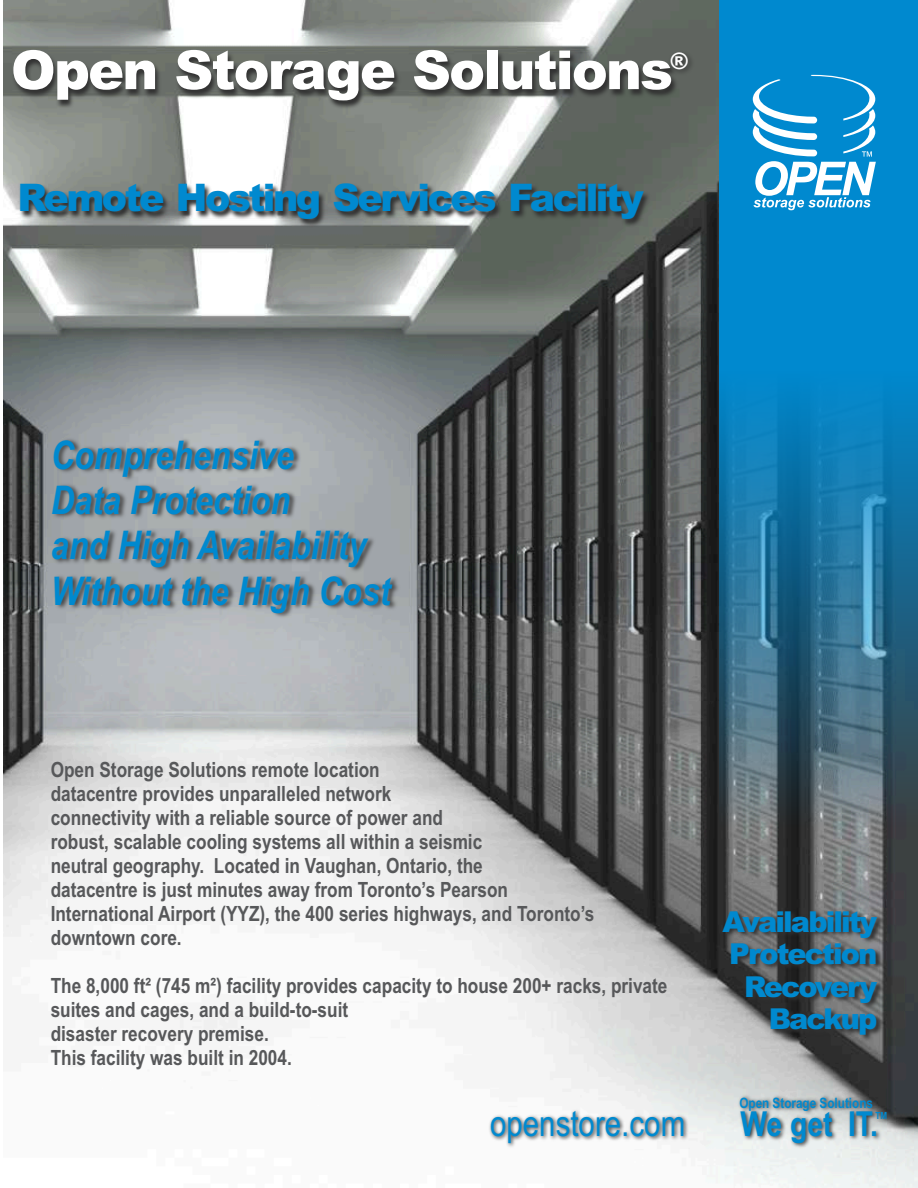
<style>
.page{position:relative;width:918px;height:1188px;background:#fff}
.page>*{position:absolute;margin:0;border:0;box-sizing:border-box;transform-origin:0 0}
.t1{font:900 53.85px "Arial";letter-spacing:-.035em;color:#fff}
.t2{font:italic 700 39.45px/45.3px "Arial Narrow";color:#0089cf}
.t3{font:900 38.1px "Arial";letter-spacing:-.065em;color:#0089cf}
.t4{font:36px "Arial Narrow";color:#0089cf}
.t5{font:700 34.35px "Arial Narrow";color:#0089cf}
.t6{font:900 28.8px/32.5px "Arial";letter-spacing:-.065em;color:#0089cf;text-align:right}
.t7{font:900 22.95px "Arial";color:#fff}
.t8{font:700 21px/24px "Arial Narrow";color:#57585a}
.t9{font:700 14.25px "Arial Narrow";color:#0089cf}
.t10{font:700 9.75px "Arial Narrow";color:#0089cf}
</style>
<div class="page">
<img style="left:3px;top:0;width:915px;height:1188px">
<img style="left:10px;top:51px;width:669px;height:59px">
<img style="left:668px;top:50px;width:26px;height:26px">
<img style="left:487px;top:1095px;width:406px;height:54px">
<img style="left:722px;top:995px;width:163px;height:47px">
<img style="left:17px;top:183px;width:635px;height:45px">
<svg style="left:719px;top:0;width:199px;height:995px;background:#25739c"></svg>
<svg style="left:753px;top:75px;width:123px;height:135px"></svg>
<img style="left:50px;top:438px;width:350px;height:181px">
<h1 class="t1" style="left:11px;top:51px;width:664px">Open Storage Solutions</h1>
<p class="t7" style="left:670px;top:52px;width:20px">®</p>
<h3 class="t3" style="left:17px;top:184px;width:628px">Remote Hosting Services Facility</h3>
<h2 class="t2" style="left:51px;top:436px;width:341px">Comprehensive<br>Data Protection<br>and High Availability<br>Without the High Cost</h2>
<p class="t8" style="left:51px;top:759px;width:545px">Open Storage Solutions remote location<br>datacentre provides unparalleled network<br>connectivity with a reliable source of power and<br>robust, scalable cooling systems all within a seismic<br>neutral geography. Located in Vaughan, Ontario, the<br>datacentre is just minutes away from Toronto’s Pearson International Airport (YYZ), the 400 series highways, and Toronto’s downtown core.</p>
<p class="t8" style="left:51px;top:975px;width:618px">The 8,000 ft² (745 m²) facility provides capacity to house 200+ racks, private suites and cages, and a build-to-suit<br>disaster recovery premise.<br>This facility was built in 2004.</p>
<h3 class="t4" style="left:490px;top:1110px;width:197px">openstore.com</h3>
<h3 class="t6" style="left:723px;top:908px;width:156px">Availability<br>Protection<br>Recovery<br>Backup</h3>
<p class="t9" style="left:739px;top:1098px;width:135px">Open Storage Solutions</p>
<h3 class="t5" style="left:740px;top:1111px;width:139px">We get IT.</h3>
<p class="t10" style="left:876px;top:1111px;width:13px">TM</p>
</div>
